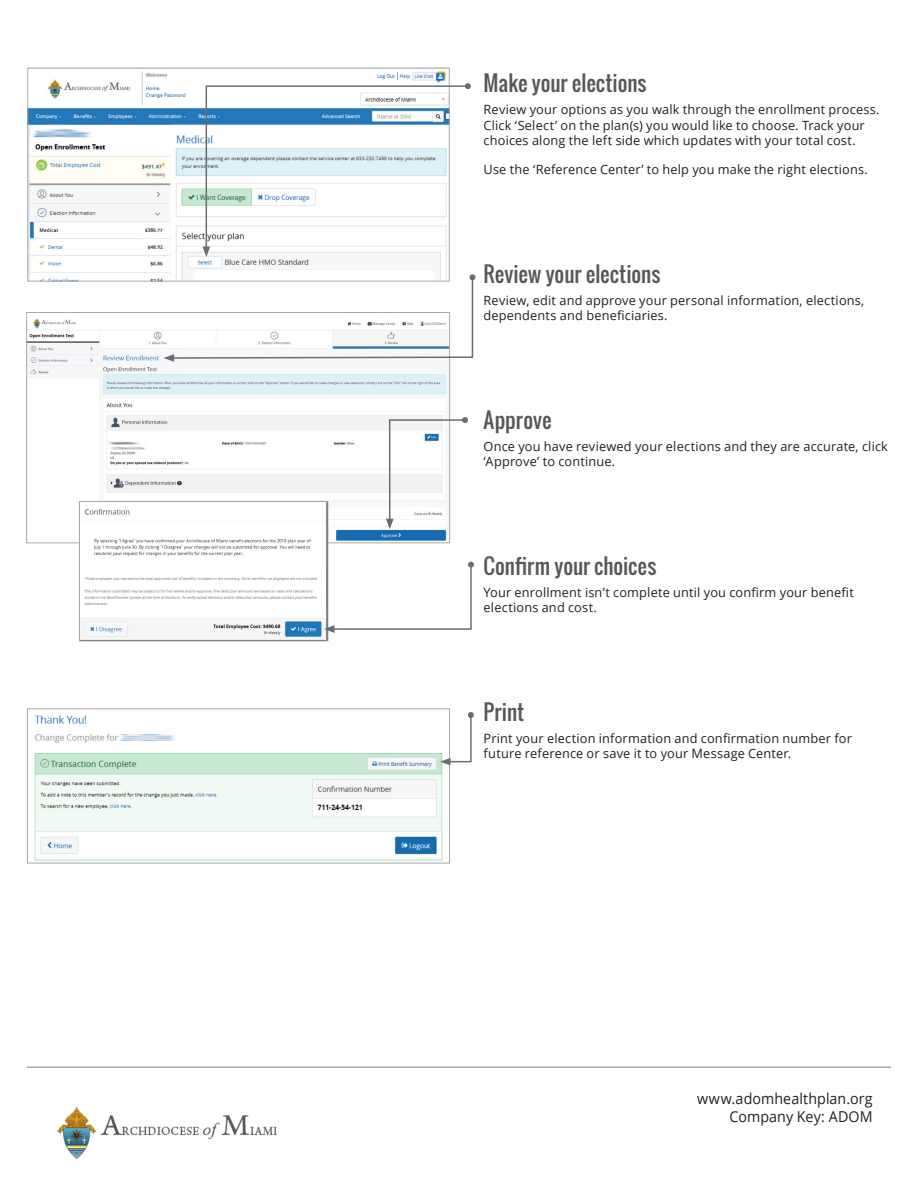
<style>
.page{position:relative;width:918px;height:1188px;background:#fff}
.page>*{position:absolute;margin:0;border:0;box-sizing:border-box;transform-origin:0 0}
.body{font:21px "Oswald";color:#57585a}
.t1{font:15px "Open Sans";letter-spacing:.005em;color:#231f20;scale:.95 1}
.body-2{font:12.75px/15.3px "Open Sans";letter-spacing:.015em;color:#231f20}
</style>
<div class="page">
<img style="left:29px;top:71px;width:418px;height:209px">
<img style="left:28px;top:318px;width:419px;height:223px">
<img style="left:34px;top:715px;width:409px;height:146px">
<div style="left:27px;top:708px;width:423px;height:155px;border:1px solid #a8a9ad"></div>
<svg style="left:202px;top:83px;width:269px;height:174px"></svg>
<img style="left:81px;top:503px;width:245px;height:135px">
<div style="left:79px;top:501px;width:249px;height:140px;border:1px solid #a8a9ad"></div>
<svg style="left:164px;top:274px;width:311px;height:88px"></svg>
<svg style="left:386px;top:417px;width:82px;height:112px"></svg>
<svg style="left:324px;top:562px;width:150px;height:71px"></svg>
<svg style="left:440px;top:712px;width:34px;height:53px"></svg>
<hr style="left:27px;top:1066px;width:864px;height:2px;background:#a8a9ad">
<img style="left:58px;top:1108px;width:219px;height:51px">
<p class="body" style="left:484px;top:67px;width:164px">Make your elections</p>
<p class="body-2" style="left:484px;top:102px;width:397px">Review your options as you walk through the enrollment process.<br>Click ‘Select’ on the plan(s) you would like to choose. Track your choices along the left side which updates with your total cost.</p>
<p class="body-2" style="left:484px;top:161px;width:386px">Use the ‘Reference Center’ to help you make the right elections.</p>
<p class="body" style="left:484px;top:258px;width:178px">Review your elections</p>
<p class="body-2" style="left:484px;top:292px;width:382px">Review, edit and approve your personal information, elections, dependents and beneficiaries.</p>
<p class="body" style="left:484px;top:404px;width:69px">Approve</p>
<p class="body-2" style="left:484px;top:438px;width:406px">Once you have reviewed your elections and they are accurate, click ‘Approve’ to continue.</p>
<p class="body" style="left:484px;top:550px;width:174px">Confirm your choices</p>
<p class="body-2" style="left:484px;top:584px;width:372px">Your enrollment isn’t complete until you confirm your benefit elections and cost.</p>
<p class="body" style="left:484px;top:696px;width:42px">Print</p>
<p class="body-2" style="left:484px;top:730px;width:370px">Print your election information and confirmation number for future reference or save it to your Message Center.</p>
<p class="t1" style="left:697px;top:1088px;width:186px">www.adomhealthplan.org</p>
<p class="t1" style="left:729px;top:1106px;width:152px">Company Key: ADOM</p>
</div>
